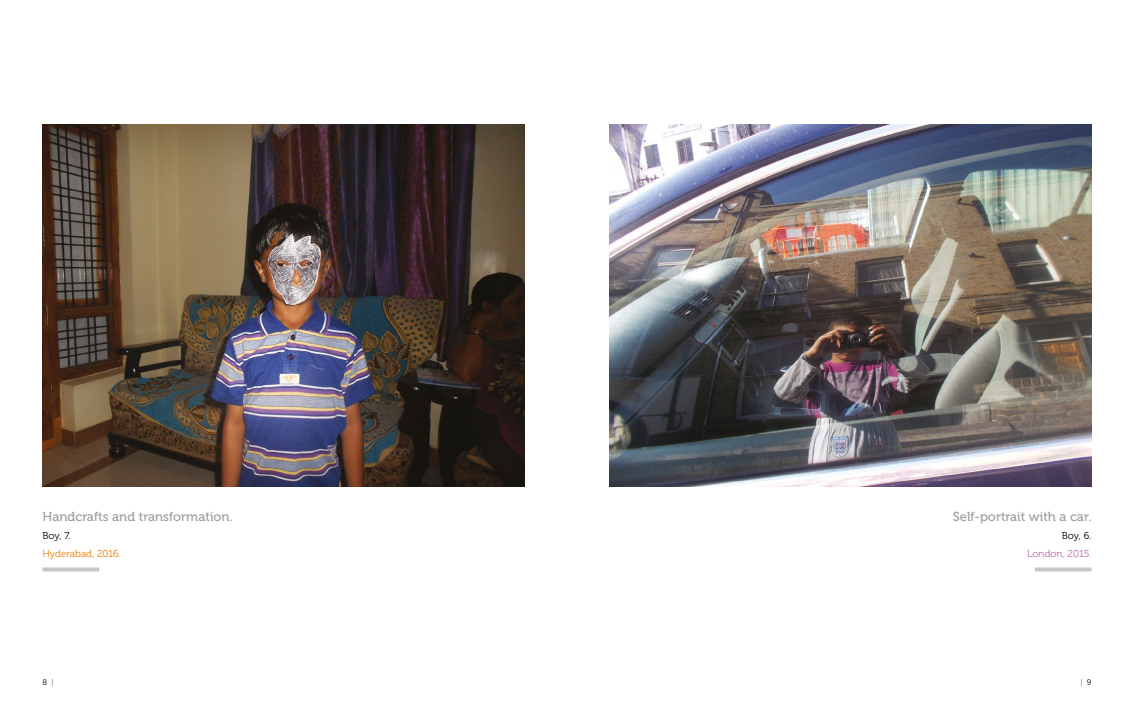
<style>
.page{position:relative;width:1134px;height:709px;background:#fff}
.page>*{position:absolute;margin:0;border:0;box-sizing:border-box;transform-origin:0 0}
.t1{font:13px "Museo 500";color:#9d9d9c}
.t2{font:10px "Museo 300";letter-spacing:-.005em;color:#ef7d00}
.t3{font:10px "Museo 300";letter-spacing:-.005em;color:#000}
.t4{font:10px "Museo 300";letter-spacing:-.005em;color:#bb66a5}
.t5{font:8px "Museo 300";color:#000}
.t6{font:8px "Museo 300";color:#706f6f}
.s1{color:#706f6f}
.s2{color:#000}
</style>
<div class="page">
<svg style="left:43px;top:567px;width:56px;height:4px"></svg>
<img style="left:43px;top:125px;width:481px;height:361px">
<svg style="left:1035px;top:567px;width:56px;height:4px"></svg>
<img style="left:609px;top:125px;width:482px;height:361px">
<p class="t1" style="left:43px;top:509px;width:192px">Handcrafts and transformation.</p>
<p class="t3" style="left:43px;top:530px;width:29px">Boy, 7.</p>
<p class="t2" style="left:43px;top:548px;width:80px">Hyderabad, 2016.</p>
<p class="t1" style="left:953px;top:509px;width:140px">Self-portrait with a car.</p>
<p class="t3" style="left:1062px;top:530px;width:31px">Boy, 6.</p>
<p class="t4" style="left:1027px;top:548px;width:66px">London, 2015.</p>
<p class="t5" style="left:43px;top:678px;width:13px">8 <span class="s1">|</span></p>
<p class="t6" style="left:1080px;top:678px;width:13px">| <span class="s2">9</span></p>
</div>
